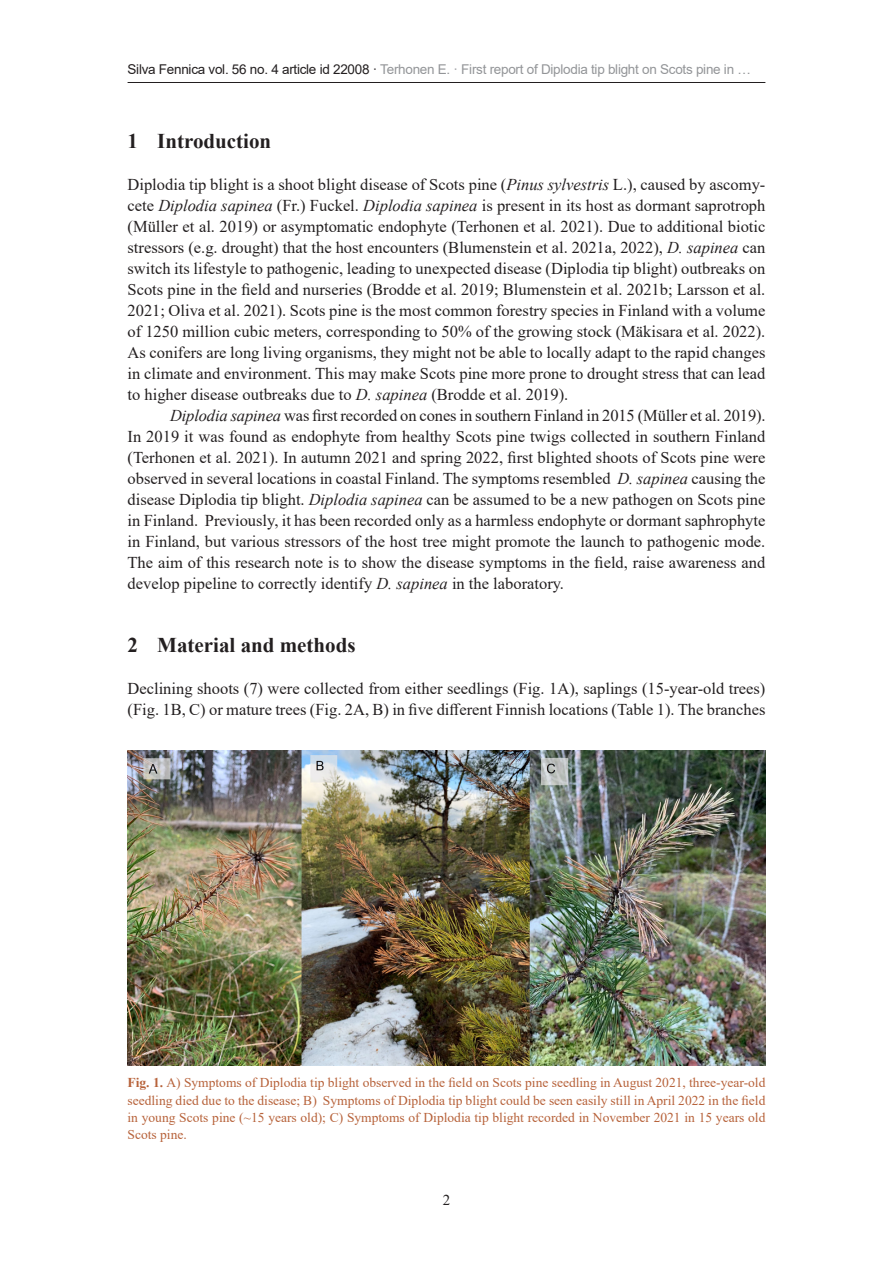
<style>
.page{position:relative;width:893px;height:1263px;background:#fff}
.page>*{position:absolute;margin:0;border:0;box-sizing:border-box;transform-origin:0 0}
.heading-1{font:700 21px "Times New Roman";color:#231f20}
.body-text-1st{font:16.5px/21px "Times New Roman";color:#231f20;text-align:justify}
.body-text{font:16.5px/21px "Times New Roman";color:#231f20;text-align:justify}
.t1{font:15px "Times New Roman";color:#231f20}
.fig-caption{font:13.5px/17.2px "Times New Roman";color:#b7623a;text-align:justify}
.t2{font:13.5px "Arial";letter-spacing:-.02em;color:#939598}
.s1{color:#231f20}
.s2{font-style:italic}
.s3{font-weight:700}
</style>
<div class="page">
<hr style="left:128px;top:82px;width:637px;height:1px;background:#231f20">
<img style="left:128px;top:751px;width:637px;height:314px">
<p class="t2" style="left:128px;top:60px;width:625px"><span class="s1">Silva Fennica vol. 56 no. 4 article id 22008 ·</span> Terhonen E. · First report of Diplodia tip blight on Scots pine in …</p>
<p class="heading-1" style="left:128px;top:125px;width:145px">1 Introduction</p>
<p class="body-text-1st" style="left:128px;top:173px;width:639px">Diplodia tip blight is a shoot blight disease of Scots pine (<span class="s2">Pinus sylvestris</span> L.), caused by ascomy&shy;cete <span class="s2">Diplodia sapinea</span> (Fr.) Fuckel. <span class="s2">Diplodia sapinea</span> is present in its host as dormant saprotroph (Müller et al. 2019) or asymptomatic endophyte (Terhonen et al. 2021). Due to additional biotic stressors (e.g. drought) that the host encounters (Blumenstein et al. 2021a, 2022), <span class="s2">D. sapinea</span> can switch its lifestyle to pathogenic, leading to unexpected disease (Diplodia tip blight) outbreaks on Scots pine in the field and nurseries (Brodde et al. 2019; Blumenstein et al. 2021b; Larsson et al.<br>2021; Oliva et al. 2021). Scots pine is the most common forestry species in Finland with a volume of 1250 million cubic meters, corresponding to 50% of the growing stock (Mäkisara et al. 2022).<br>As conifers are long living organisms, they might not be able to locally adapt to the rapid changes in climate and environment. This may make Scots pine more prone to drought stress that can lead to higher disease outbreaks due to <span class="s2">D. sapinea</span> (Brodde et al. 2019).</p>
<p class="body-text" style="left:128px;top:404px;width:640px;text-indent:43px"><span class="s2">Diplodia sapinea</span> was first recorded on cones in southern Finland in 2015 (Müller et al. 2019).<br>In 2019 it was found as endophyte from healthy Scots pine twigs collected in southern Finland (Terhonen et al. 2021). In autumn 2021 and spring 2022, first blighted shoots of Scots pine were observed in several locations in coastal Finland. The symptoms resembled <span class="s2">D. sapinea</span> causing the disease Diplodia tip blight. <span class="s2">Diplodia sapinea</span> can be assumed to be a new pathogen on Scots pine in Finland. Previously, it has been recorded only as a harmless endophyte or dormant saphrophyte in Finland, but various stressors of the host tree might promote the launch to pathogenic mode.<br>The aim of this research note is to show the disease symptoms in the field, raise awareness and develop pipeline to correctly identify <span class="s2">D. sapinea</span> in the laboratory.</p>
<p class="heading-1" style="left:128px;top:629px;width:230px">2 Material and methods</p>
<p class="body-text-1st" style="left:128px;top:677px;width:639px">Declining shoots (7) were collected from either seedlings (Fig. 1A), saplings (15-year-old trees) (Fig. 1B, C) or mature trees (Fig. 2A, B) in five different Finnish locations (Table 1). The branches</p>
<p class="fig-caption" style="left:128px;top:1074px;width:639px"><span class="s3">Fig. 1.</span> A) Symptoms of Diplodia tip blight observed in the field on Scots pine seedling in August 2021, three-year-old seedling died due to the disease; B) Symptoms of Diplodia tip blight could be seen easily still in April 2022 in the field in young Scots pine (~15 years old); C) Symptoms of Diplodia tip blight recorded in November 2021 in 15 years old Scots pine.</p>
<p class="t1" style="left:443px;top:1190px;width:9px">2</p>
</div>
